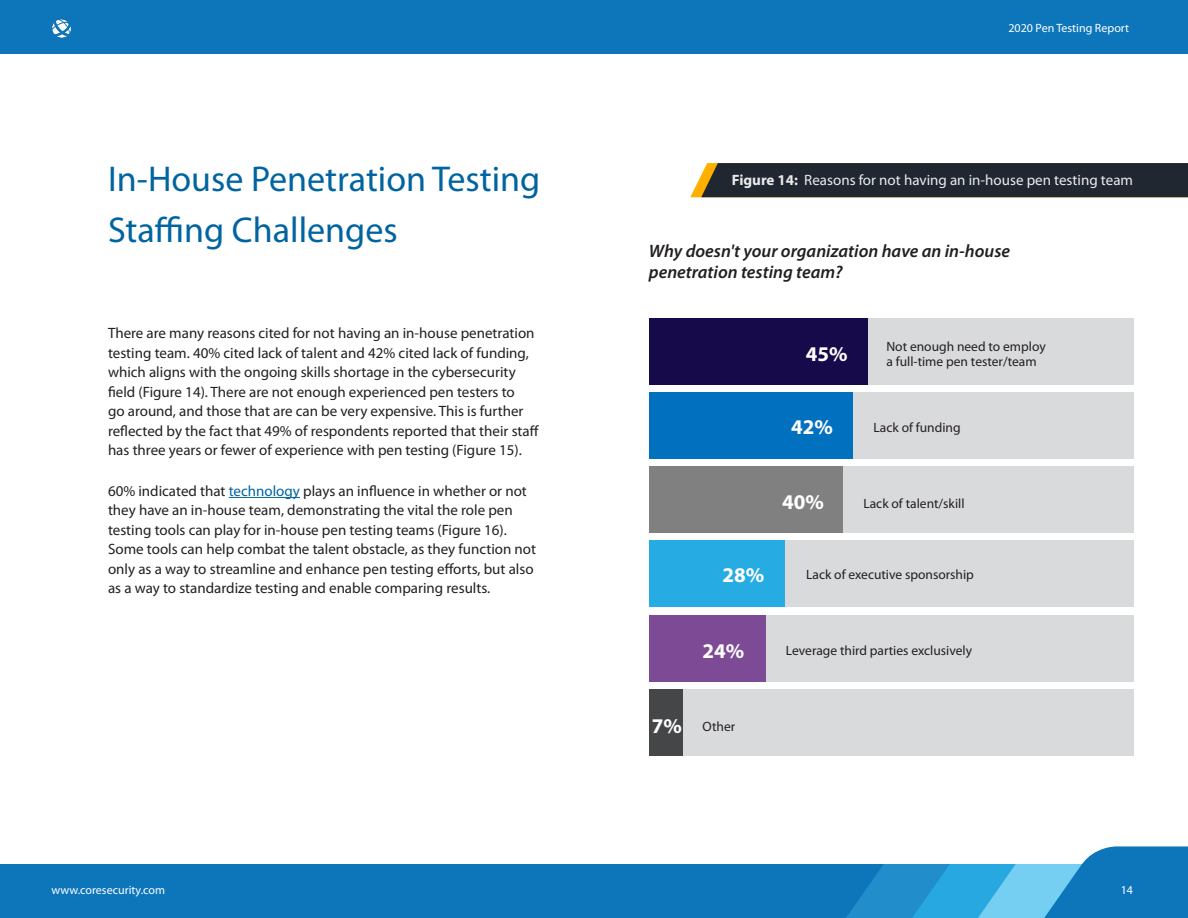
<style>
.page{position:relative;width:1188px;height:918px;background:#fff}
.page>*{position:absolute;margin:0;border:0;box-sizing:border-box;transform-origin:0 0}
.t1{font:36px/51px "Myriad Pro";color:#0064a1}
.Percentage-14pt{font:700 21px "Myriad Pro";color:#fff}
.Question_-_Italic{font:italic 600 18px/21.6px "Myriad Pro";color:#231f20}
.Title_-_Summary_Copy{font:15px/19.5px "Myriad Pro";color:#231f20}
.t2{font:15px "Myriad Pro";color:#ebebec}
.t3{font:13.5px/15px "Myriad Pro";color:#231f20}
.t4{font:12px "Myriad Pro";color:#fff}
.s1{font-weight:700}
.s2{color:#0064a1}
</style>
<div class="page">
<div style="left:0;top:864px;width:1188px;height:54px;background:#0d76bb"></div>
<div style="left:0;top:0;width:1188px;height:54px;background:#0d76bb"></div>
<svg style="left:846px;top:846px;width:342px;height:72px"></svg>
<img style="left:52px;top:19px;width:19px;height:18px">
<div style="left:690px;top:163px;width:498px;height:34px;background:#212731"></div>
<hr style="left:229px;top:497px;width:71px;height:1px;background:#0064a1">
<div style="left:649px;top:392px;width:485px;height:67px;background:#d9dadb"></div>
<div style="left:649px;top:540px;width:485px;height:67px;background:#d9dadb"></div>
<div style="left:649px;top:467px;width:485px;height:66px;background:#d9dadb"></div>
<div style="left:649px;top:318px;width:485px;height:67px;background:#d9dadb"></div>
<div style="left:649px;top:615px;width:485px;height:67px;background:#d9dadb"></div>
<div style="left:649px;top:319px;width:218px;height:66px;background:#170a4a"></div>
<div style="left:649px;top:615px;width:116px;height:67px;background:#7d4a96"></div>
<div style="left:649px;top:540px;width:136px;height:67px;background:#26abe3"></div>
<div style="left:649px;top:466px;width:194px;height:67px;background:#808080"></div>
<div style="left:649px;top:392px;width:203px;height:67px;background:#0070bf"></div>
<div style="left:649px;top:690px;width:485px;height:66px;background:#d9dadb"></div>
<div style="left:649px;top:690px;width:34px;height:66px;background:#454647"></div>
<p class="t4" style="left:1008px;top:20px;width:122px">2020 Pen Testing Report</p>
<p class="t1" style="left:108px;top:153px;width:434px">In-House Penetration Testing<br>Staffing Challenges</p>
<p class="t2" style="left:732px;top:170px;width:403px"><span class="s1">Figure 14:</span> Reasons for not having an in-house pen testing team</p>
<p class="Question_-_Italic" style="left:649px;top:239px;width:363px">Why doesn't your organization have an in-house penetration testing team?</p>
<p class="Title_-_Summary_Copy" style="left:108px;top:323px;width:433px">There are many reasons cited for not having an in-house penetration testing team. 40% cited lack of talent and 42% cited lack of funding, which aligns with the ongoing skills shortage in the cybersecurity field (Figure 14). There are not enough experienced pen testers to<br>go around, and those that are can be very expensive. This is further reflected by the fact that 49% of respondents reported that their staff has three years or fewer of experience with pen testing (Figure 15).</p>
<p class="Title_-_Summary_Copy" style="left:108px;top:481px;width:430px">60% indicated that <span class="s2">technology</span> plays an influence in whether or not they have an in-house team, demonstrating the vital the role pen testing tools can play for in-house pen testing teams (Figure 16).<br>Some tools can help combat the talent obstacle, as they function not only as a way to streamline and enhance pen testing efforts, but also as a way to standardize testing and enable comparing results.</p>
<p class="Percentage-14pt" style="left:806px;top:341px;width:43px">45%</p>
<p class="Percentage-14pt" style="left:791px;top:413px;width:43px">42%</p>
<p class="t3" style="left:886px;top:339px;width:161px">Not enough need to employ a full-time pen tester/team</p>
<p class="t3" style="left:874px;top:420px;width:89px">Lack of funding</p>
<p class="Percentage-14pt" style="left:782px;top:488px;width:43px">40%</p>
<p class="t3" style="left:863px;top:496px;width:103px">Lack of talent/skill</p>
<p class="Percentage-14pt" style="left:723px;top:561px;width:43px">28%</p>
<p class="t3" style="left:806px;top:567px;width:169px">Lack of executive sponsorship</p>
<p class="Percentage-14pt" style="left:702px;top:637px;width:43px">24%</p>
<p class="Percentage-14pt" style="left:652px;top:712px;width:32px">7%</p>
<p class="t3" style="left:703px;top:718px;width:34px">Other</p>
<p class="t3" style="left:786px;top:643px;width:188px">Leverage third parties exclusively</p>
<p class="t4" style="left:51px;top:883px;width:115px">www.coresecurity.com</p>
<p class="t4" style="left:1121px;top:883px;width:14px">14</p>
</div>
